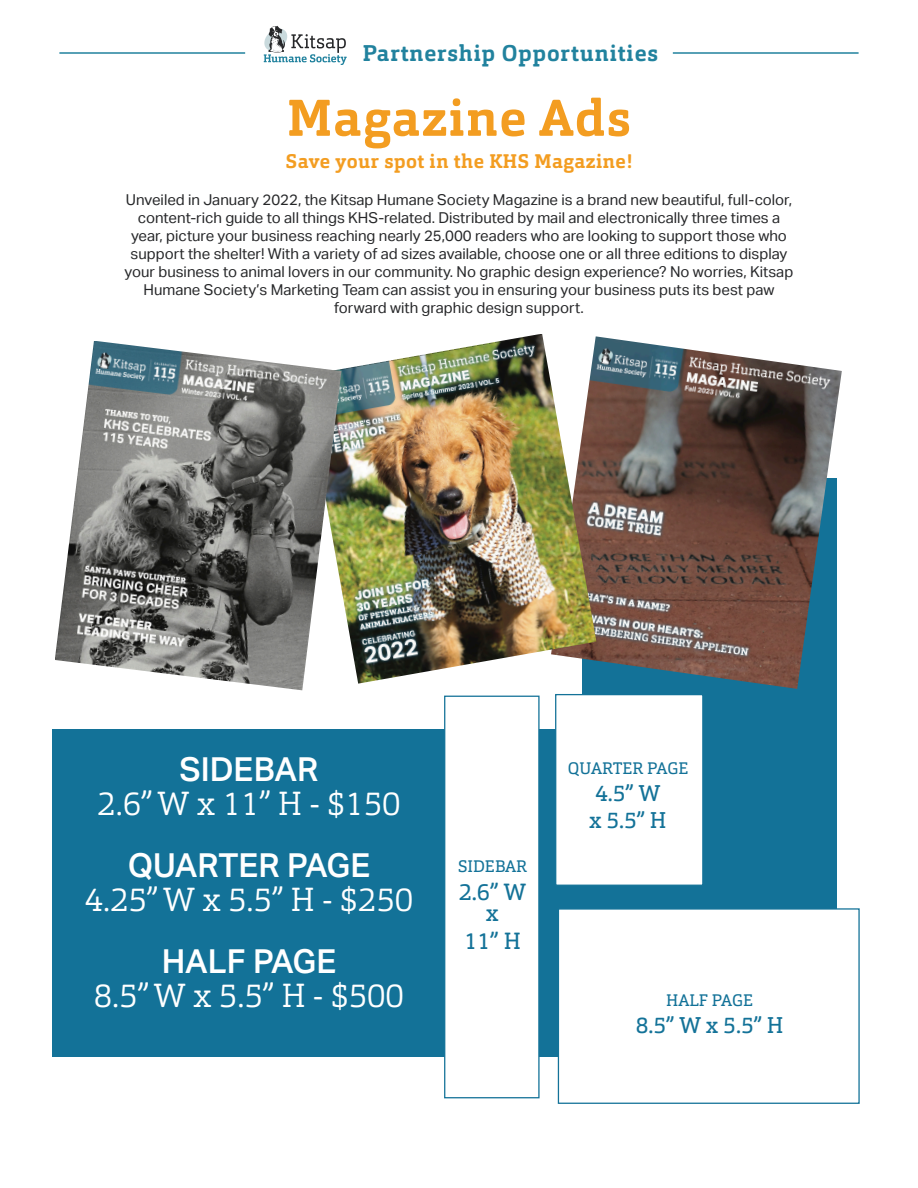
<style>
.page{position:relative;width:918px;height:1188px;background:#fff}
.page>*{position:absolute;margin:0;border:0;box-sizing:border-box;transform-origin:0 0}
.t1{font:700 51px "Orgon Slab";letter-spacing:.025em;color:#f39d21}
.t2{font:300 33px/34.5px "Orgon Slab";color:#fff;text-align:center}
.t3{font:500 33px "Aktiv Grotesk";color:#fff}
.t4{font:23.25px/21.6px "Orgon Slab";color:#137298;text-align:center}
.t5{font:22.5px/27px "Orgon Slab";color:#137298}
.t6{font:700 22.5px "Orgon Slab";letter-spacing:.04em;color:#21829e}
.t7{font:700 19.5px "Orgon Slab";letter-spacing:.025em;color:#f39d21}
.t8{font:16.5px "Orgon Slab";color:#137298}
.Body{font:15px/18px "Aktiv Grotesk";color:#262729;text-align:center}
.s1{font-family:"Aktiv Grotesk";font-weight:500}
</style>
<div class="page">
<div style="left:52px;top:729px;width:748px;height:327px;background:#137298"></div>
<div style="left:582px;top:478px;width:255px;height:597px;background:#137298"></div>
<img style="left:596px;top:336px;width:246px;height:353px">
<img style="left:341px;top:334px;width:255px;height:350px">
<img style="left:55px;top:341px;width:286px;height:349px">
<div style="left:444px;top:696px;width:96px;height:402px;background:#fff;border:1px solid #137298"></div>
<div style="left:558px;top:908px;width:302px;height:196px;background:#fff;border:1px solid #137298"></div>
<div style="left:555px;top:694px;width:149px;height:192px;background:#fff;border:1px solid #137298"></div>
<svg style="left:264px;top:26px;width:83px;height:39px"></svg>
<hr style="left:59px;top:52px;width:186px;height:2px;background:#21829e">
<hr style="left:673px;top:52px;width:186px;height:2px;background:#21829e">
<p class="t6" style="left:363px;top:39px;width:297px">Partnership Opportunities</p>
<p class="t1" style="left:287px;top:85px;width:345px">Magazine Ads</p>
<p class="t7" style="left:286px;top:149px;width:348px">Save your spot in the KHS Magazine!</p>
<p class="Body" style="left:125px;top:191px;width:670px">Unveiled in January 2022, the Kitsap Humane Society Magazine is a brand new beautiful, full-color, content-rich guide to all things KHS-related. Distributed by mail and electronically three times a year, picture your business reaching nearly 25,000 readers who are looking to support those who support the shelter! With a variety of ad sizes available, choose one or all three editions to display your business to animal lovers in our community. No graphic design experience? No worries, Kitsap Humane Society’s Marketing Team can assist you in ensuring your business puts its best paw forward with graphic design support.</p>
<p class="t2" style="left:97px;top:752px;width:305px"><span class="s1">SIDEBAR<br></span>2.6” W x 11” H - $150</p>
<p class="t3" style="left:128px;top:846px;width:244px">QUARTER PAGE</p>
<p class="t2" style="left:85px;top:882px;width:330px">4.25” W x 5.5” H - $250</p>
<p class="t3" style="left:162px;top:942px;width:176px">HALF PAGE</p>
<p class="t2" style="left:94px;top:978px;width:312px">8.5” W x 5.5” H - $500</p>
<p class="t5" style="left:462px;top:855px;width:67px">2.6” W</p>
<p class="t5" style="left:468px;top:909px;width:57px">11” H</p>
<p class="t8" style="left:458px;top:856px;width:70px">SIDEBAR</p>
<p class="t4" style="left:459px;top:881px;width:69px">2.6” W x</p>
<p class="t4" style="left:464px;top:930px;width:58px">11” H</p>
<p class="t8" style="left:568px;top:758px;width:122px">QUARTER PAGE</p>
<p class="t5" style="left:589px;top:780px;width:79px">4.5” W x 5.5” H</p>
<p class="t8" style="left:666px;top:990px;width:88px">HALF PAGE</p>
<p class="t5" style="left:636px;top:1012px;width:149px">8.5” W x 5.5” H</p>
</div>
